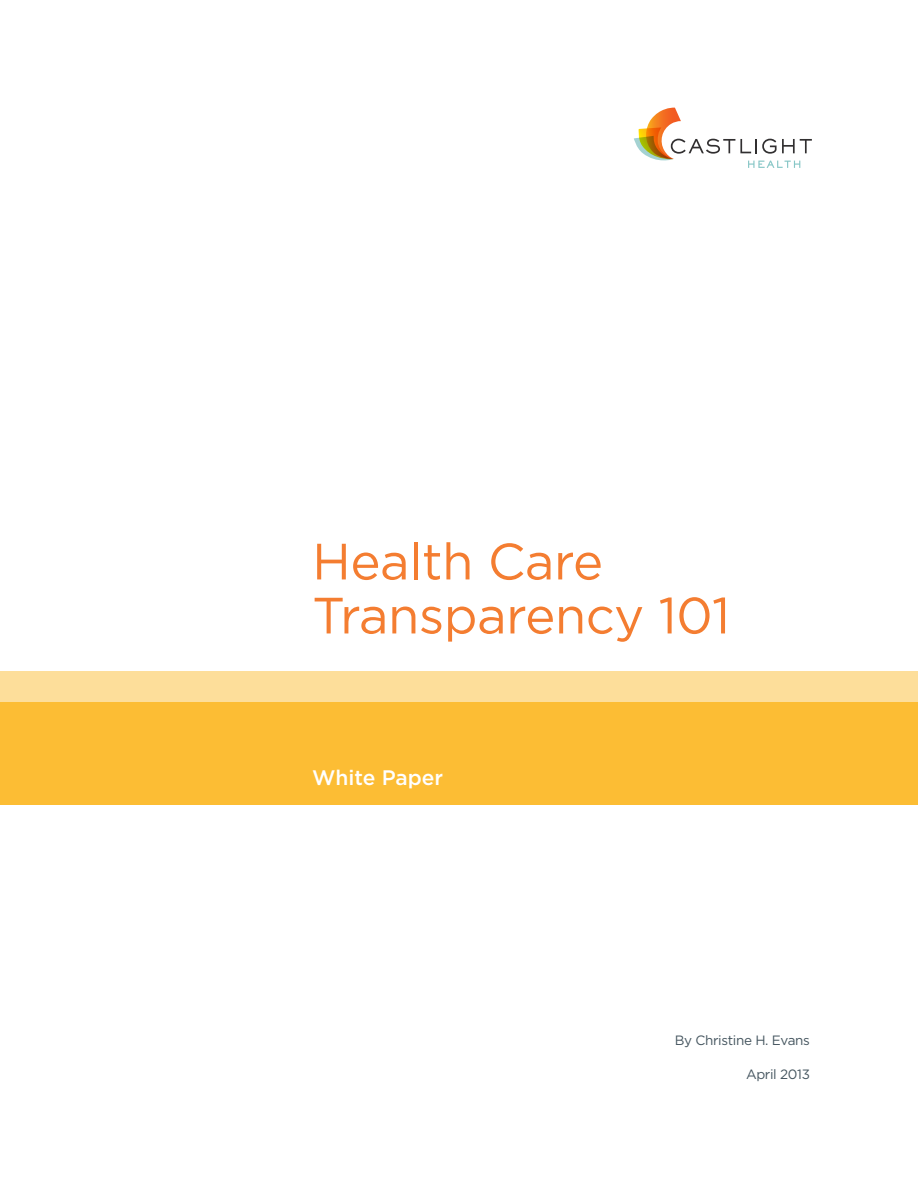
<style>
.page{position:relative;width:918px;height:1188px;background:#fff}
.page>*{position:absolute;margin:0;border:0;box-sizing:border-box;transform-origin:0 0}
.t1{font:51px/54px "Gotham";letter-spacing:-.01em;color:#f47d31}
.t2{font:500 21px "Gotham";color:#fff}
.t3{font:13.5px "Gotham";letter-spacing:-.025em;color:#45555f}
</style>
<div class="page">
<div style="left:0;top:672px;width:918px;height:133px;background:#fdde9a"></div>
<div style="left:0;top:702px;width:918px;height:103px;background:#fcbd34"></div>
<svg style="left:634px;top:108px;width:178px;height:60px"></svg>
<h1 class="t1" style="left:312px;top:534px;width:420px">Health Care<br>Transparency 101</h1>
<h2 class="t2" style="left:312px;top:764px;width:133px">White Paper</h2>
<p class="t3" style="left:675px;top:1033px;width:137px">By Christine H. Evans</p>
<p class="t3" style="left:746px;top:1067px;width:65px">April 2013</p>
</div>
